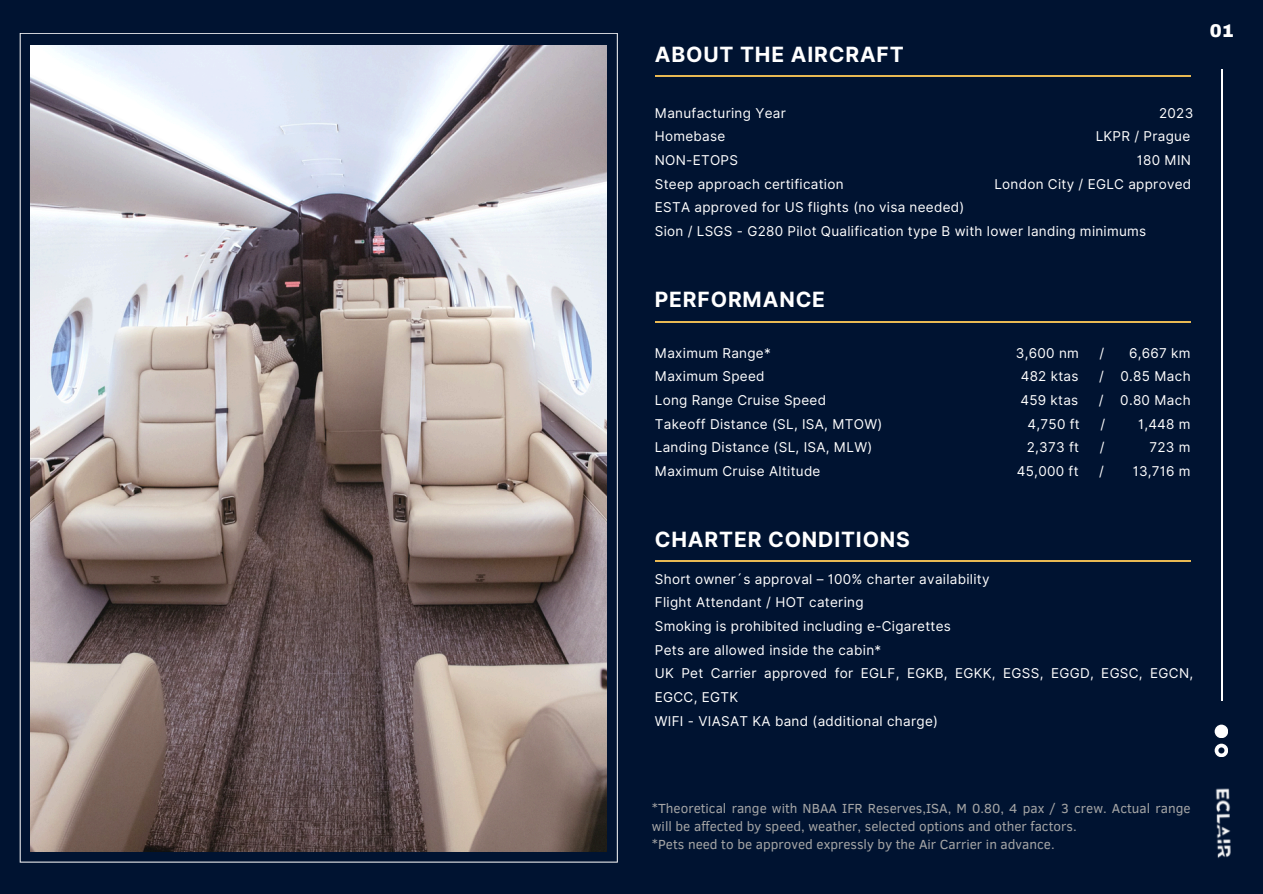
<style>
.page{position:relative;width:1263px;height:894px;background:#fff}
.page>*{position:absolute;margin:0;border:0;box-sizing:border-box;transform-origin:0 0}
.t1{font:700 21px "Inter";letter-spacing:.04em;color:#fff}
.t2{font:900 18px "Archivo";color:#fff}
.t3{font:13.5px/23.7px "Inter";letter-spacing:.02em;color:#fff}
.t4{font:13.5px/18px "Clear Sans";color:#a6a6a6}
</style>
<div class="page">
<div style="left:0;top:0;width:1263px;height:893px;background:#001331"></div>
<svg style="left:20px;top:33px;width:598px;height:829px"></svg>
<img style="left:30px;top:46px;width:576px;height:805px">
<hr style="left:655px;top:76px;width:535px;height:1px;background:#e9b953">
<hr style="left:655px;top:321px;width:535px;height:1px;background:#e9b953">
<hr style="left:655px;top:560px;width:535px;height:1px;background:#e9b953">
<hr style="left:1221px;top:69px;width:1px;height:631px;background:#fff">
<svg style="left:1215px;top:743px;width:13px;height:14px"></svg>
<div style="left:1215px;top:724px;width:13px;height:14px;background:#fff;border-radius:50%"></div>
<img style="left:1215px;top:788px;width:16px;height:71px">
<p class="t1" style="left:655px;top:42px;width:250px">ABOUT THE AIRCRAFT</p>
<p class="t3" style="left:655px;top:101px;width:133px">Manufacturing Year</p>
<p class="t3" style="left:1159px;top:101px;width:36px">2023</p>
<p class="t3" style="left:655px;top:124px;width:72px">Homebase</p>
<p class="t3" style="left:1096px;top:124px;width:96px">LKPR / Prague</p>
<p class="t3" style="left:655px;top:148px;width:85px">NON-ETOPS</p>
<p class="t3" style="left:1137px;top:148px;width:56px">180 MIN</p>
<p class="t3" style="left:655px;top:172px;width:190px">Steep approach certification</p>
<p class="t3" style="left:994px;top:172px;width:198px">London City / EGLC approved</p>
<p class="t3" style="left:655px;top:195px;width:311px">ESTA approved for US flights (no visa needed)</p>
<p class="t3" style="left:655px;top:219px;width:493px">Sion / LSGS - G280 Pilot Qualification type B with lower landing minimums</p>
<p class="t2" style="left:1210px;top:21px;width:25px">01</p>
<h1 class="t1" style="left:655px;top:287px;width:172px">PERFORMANCE</h1>
<p class="t3" style="left:655px;top:341px;width:118px">Maximum Range*</p>
<p class="t3" style="left:655px;top:364px;width:111px">Maximum Speed</p>
<p class="t3" style="left:655px;top:388px;width:173px">Long Range Cruise Speed</p>
<p class="t3" style="left:655px;top:412px;width:229px">Takeoff Distance (SL, ISA, MTOW)</p>
<p class="t3" style="left:655px;top:435px;width:219px">Landing Distance (SL, ISA, MLW)</p>
<p class="t3" style="left:655px;top:459px;width:167px">Maximum Cruise Altitude</p>
<p class="t1" style="left:655px;top:526px;width:257px">CHARTER CONDITIONS</p>
<h1 class="t3" style="left:1016px;top:341px;width:64px">3,600 nm</h1>
<h1 class="t3" style="left:1100px;top:341px;width:6px">/</h1>
<h1 class="t3" style="left:1129px;top:341px;width:63px">6,667 km</h1>
<p class="t3" style="left:1021px;top:364px;width:59px">482 ktas</p>
<p class="t3" style="left:1099px;top:364px;width:93px">/ 0.85 Mach</p>
<p class="t3" style="left:1020px;top:388px;width:59px">459 ktas</p>
<p class="t3" style="left:1099px;top:388px;width:93px">/ 0.80 Mach</p>
<p class="t3" style="left:1027px;top:412px;width:54px">4,750 ft</p>
<p class="t3" style="left:1100px;top:412px;width:6px">/</p>
<p class="t3" style="left:1138px;top:412px;width:54px">1,448 m</p>
<p class="t3" style="left:1027px;top:435px;width:54px">2,373 ft</p>
<p class="t3" style="left:1100px;top:435px;width:6px">/</p>
<p class="t3" style="left:1149px;top:435px;width:43px">723 m</p>
<p class="t3" style="left:1017px;top:459px;width:63px">45,000 ft</p>
<p class="t3" style="left:1099px;top:459px;width:6px">/</p>
<p class="t3" style="left:1133px;top:459px;width:59px">13,716 m</p>
<p class="t3" style="left:655px;top:566px;width:336px">Short owner´s approval – 100% charter availability</p>
<h1 class="t3" style="left:655px;top:590px;width:210px">Flight Attendant / HOT catering</h1>
<p class="t3" style="left:655px;top:614px;width:298px">Smoking is prohibited including e-Cigarettes</p>
<p class="t3" style="left:655px;top:637px;width:228px">Pets are allowed inside the cabin*</p>
<p class="t3" style="left:655px;top:661px;width:540px">UK Pet Carrier approved for EGLF, EGKB, EGKK, EGSS, EGGD, EGSC, EGCN,<br>EGCC, EGTK</p>
<p class="t3" style="left:655px;top:708px;width:285px">WIFI - VIASAT KA band (additional charge)</p>
<p class="t4" style="left:652px;top:798px;width:540px">*Theoretical range with NBAA IFR Reserves,ISA, M 0.80, 4 pax / 3 crew. Actual range will be affected by speed, weather, selected options and other factors.</p>
<p class="t4" style="left:652px;top:834px;width:404px">*Pets need to be approved expressly by the Air Carrier in advance.</p>
</div>
